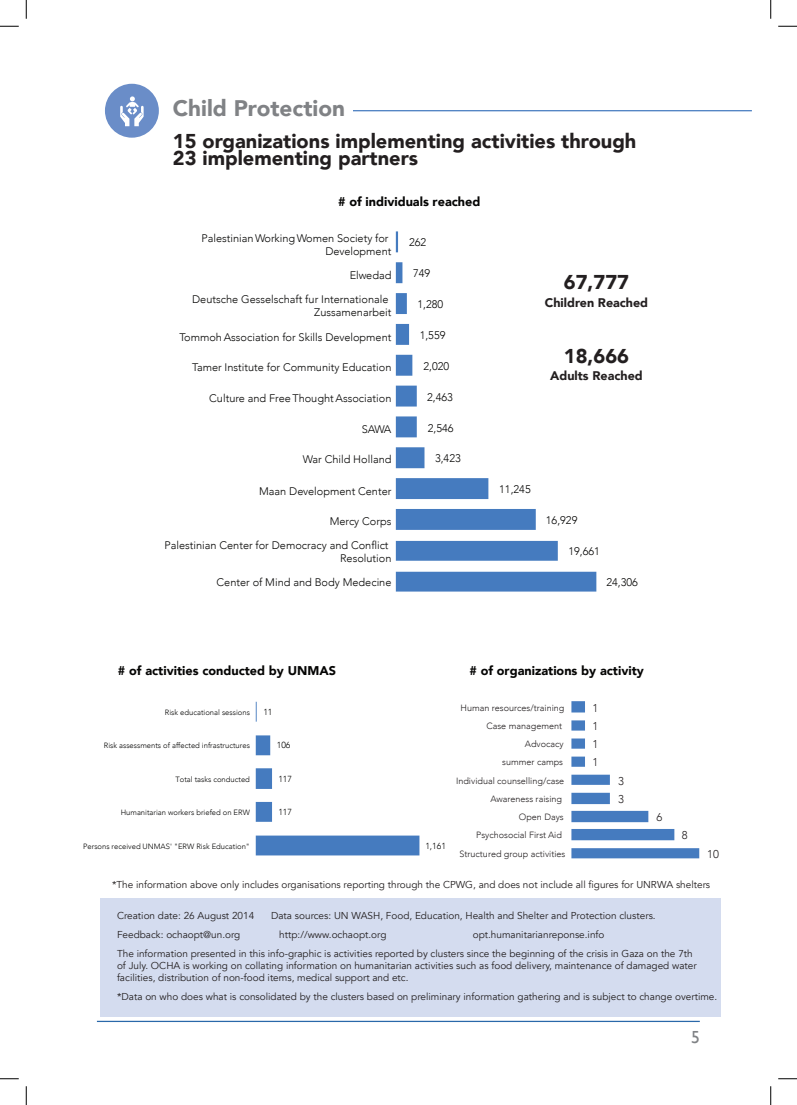
<style>
.page{position:relative;width:797px;height:1105px;background:#fff}
.page>*{position:absolute;margin:0;border:0;box-sizing:border-box;transform-origin:0 0}
.t1{font:900 22.5px "Avenir";color:#808285}
.t2{font:900 20px/17.5px "Avenir";color:#231f20}
.t3{font:17.5px "Gill Sans";color:#808285}
.t4{font:900 12.62px "Avenir";color:#050504}
.t5{font:900 12.5px "Avenir";color:#231f20}
.t6{font:300 11.25px "Avenir";color:#231f20}
.t7{font:300 11px/13.1px "Avenir";color:#050504;text-align:right}
.t8{font:10px/19.1px "Avenir";color:#231f20}
.t9{font:300 9px "Avenir";color:#231f20}
.t10{font:300 8.75px "Avenir";color:#050504}
.t11{font:300 7.62px "Avenir";color:#050504}
</style>
<div class="page">
<hr style="left:97px;top:1021px;width:602px;height:1px;background:#2a68a9">
<div style="left:100px;top:898px;width:621px;height:119px;background:#d4dcef"></div>
<hr style="left:257px;top:110px;width:495px;height:1px;background:#457bbf">
<div style="left:173px;top:94px;width:179px;height:34px;background:#fff"></div>
<div style="left:105px;top:84px;width:54px;height:54px;background:#6a8dc8;border-radius:50%"></div>
<svg style="left:120px;top:96px;width:24px;height:30px"></svg>
<svg style="left:571px;top:701px;width:128px;height:157px"></svg>
<svg style="left:256px;top:702px;width:163px;height:153px"></svg>
<svg style="left:396px;top:231px;width:200px;height:361px"></svg>
<svg style="left:0;top:25px;width:19px;height:2px"></svg>
<svg style="left:778px;top:25px;width:19px;height:2px"></svg>
<svg style="left:0;top:1078px;width:19px;height:1px"></svg>
<svg style="left:778px;top:1078px;width:19px;height:1px"></svg>
<svg style="left:25px;top:0;width:2px;height:19px"></svg>
<svg style="left:25px;top:1086px;width:2px;height:19px"></svg>
<svg style="left:770px;top:0;width:1px;height:19px"></svg>
<svg style="left:770px;top:1086px;width:1px;height:19px"></svg>
<h1 class="t1" style="left:173px;top:89px;width:174px">Child Protection</h1>
<h2 class="t2" style="left:173px;top:131px;width:465px">15 organizations implementing activities through<br>23 implementing partners</h2>
<p class="t4" style="left:338px;top:191px;width:144px"># of individuals reached</p>
<p class="t7" style="left:201px;top:231px;width:191px">Palestinian Working Women Society for<br>Development</p>
<p class="t7" style="left:409px;top:236px;width:19px">262</p>
<p class="t7" style="left:350px;top:269px;width:43px">Elwedad</p>
<p class="t7" style="left:192px;top:293px;width:201px">Deutsche Gesselschaft fur Internationale<br>Zussamenarbeit</p>
<p class="t7" style="left:413px;top:267px;width:19px">749</p>
<p class="t7" style="left:417px;top:298px;width:27px">1,280</p>
<h2 class="t2" style="left:564px;top:273px;width:67px">67,777</h2>
<p class="t5" style="left:545px;top:292px;width:105px">Children Reached</p>
<p class="t7" style="left:179px;top:330px;width:213px">Tommoh Association for Skills Development</p>
<p class="t7" style="left:419px;top:329px;width:27px">1,559</p>
<p class="t7" style="left:192px;top:361px;width:201px">Tamer Institute for Community Education</p>
<p class="t7" style="left:423px;top:360px;width:27px">2,020</p>
<h2 class="t2" style="left:564px;top:347px;width:67px">18,666</h2>
<p class="t5" style="left:550px;top:365px;width:94px">Adults Reached</p>
<p class="t7" style="left:209px;top:392px;width:184px">Culture and Free Thought Association</p>
<p class="t7" style="left:427px;top:390px;width:27px">2,463</p>
<p class="t7" style="left:362px;top:422px;width:31px">SAWA</p>
<p class="t7" style="left:428px;top:421px;width:27px">2,546</p>
<p class="t7" style="left:303px;top:453px;width:90px">War Child Holland</p>
<p class="t7" style="left:435px;top:452px;width:27px">3,423</p>
<p class="t7" style="left:259px;top:485px;width:134px">Maan Development Center</p>
<p class="t7" style="left:499px;top:483px;width:33px">11,245</p>
<p class="t7" style="left:330px;top:514px;width:63px">Mercy Corps</p>
<p class="t7" style="left:546px;top:514px;width:33px">16,929</p>
<p class="t7" style="left:164px;top:539px;width:228px">Palestinian Center for Democracy and Conflict<br>Resolution</p>
<p class="t7" style="left:568px;top:545px;width:33px">19,661</p>
<p class="t7" style="left:216px;top:576px;width:176px">Center of Mind and Body Medecine</p>
<p class="t7" style="left:606px;top:576px;width:33px">24,306</p>
<p class="t4" style="left:118px;top:660px;width:219px"># of activities conducted by UNMAS</p>
<p class="t4" style="left:469px;top:660px;width:176px"># of organizations by activity</p>
<p class="t11" style="left:165px;top:707px;width:86px">Risk educational sessions</p>
<p class="t10" style="left:263px;top:706px;width:11px">11</p>
<p class="t9" style="left:460px;top:702px;width:105px">Human resources/training</p>
<p class="t6" style="left:592px;top:701px;width:7px">1</p>
<p class="t9" style="left:486px;top:720px;width:77px">Case management</p>
<p class="t6" style="left:592px;top:719px;width:7px">1</p>
<p class="t11" style="left:104px;top:741px;width:148px">Risk assessments of affected infrastructures</p>
<p class="t10" style="left:277px;top:740px;width:15px">106</p>
<p class="t9" style="left:525px;top:739px;width:40px">Advocacy</p>
<p class="t6" style="left:592px;top:737px;width:7px">1</p>
<p class="t9" style="left:502px;top:757px;width:62px">summer camps</p>
<p class="t6" style="left:592px;top:756px;width:7px">1</p>
<p class="t11" style="left:175px;top:774px;width:76px">Total tasks conducted</p>
<p class="t10" style="left:278px;top:773px;width:15px">117</p>
<p class="t9" style="left:456px;top:775px;width:110px">Individual counselling/case</p>
<p class="t6" style="left:618px;top:774px;width:7px">3</p>
<p class="t9" style="left:490px;top:793px;width:73px">Awareness raising</p>
<p class="t6" style="left:618px;top:792px;width:7px">3</p>
<p class="t11" style="left:121px;top:808px;width:131px">Humanitarian workers briefed on ERW</p>
<p class="t10" style="left:278px;top:807px;width:15px">117</p>
<p class="t9" style="left:519px;top:812px;width:46px">Open Days</p>
<p class="t6" style="left:656px;top:810px;width:7px">6</p>
<p class="t11" style="left:83px;top:841px;width:168px">Persons received UNMAS' "ERW Risk Education"</p>
<p class="t10" style="left:425px;top:840px;width:22px">1,161</p>
<p class="t9" style="left:476px;top:830px;width:87px">Psychosocial First Aid</p>
<p class="t9" style="left:459px;top:848px;width:107px">Structured group activities</p>
<p class="t6" style="left:681px;top:829px;width:7px">8</p>
<p class="t6" style="left:707px;top:847px;width:13px">10</p>
<p class="t8" style="left:112px;top:875px;width:599px">*The information above only includes organisations reporting through the CPWG, and does not include all figures for UNRWA shelters</p>
<p class="t8" style="left:117px;top:906px;width:139px">Creation date: 26 August 2014</p>
<p class="t8" style="left:271px;top:906px;width:386px">Data sources: UN WASH, Food, Education, Health and Shelter and Protection clusters.</p>
<p class="t8" style="left:117px;top:925px;width:125px">Feedback: ochaopt@un.org</p>
<p class="t8" style="left:279px;top:925px;width:109px">http://www.ochaopt.org</p>
<p class="t8" style="left:117px;top:925px;width:577px;text-indent:356px">opt.humanitarianreponse.info<br>The information presented in this info-graphic is activities reported by clusters since the beginning of the crisis in Gaza on the 7th</p>
<p class="t8" style="left:117px;top:959px;width:581px;line-height:12px">of July. OCHA is working on collating information on humanitarian activities such as food delivery, maintenance of damaged water facilities, distribution of non-food items, medical support and etc.</p>
<p class="t8" style="left:117px;top:987px;width:601px">*Data on who does what is consolidated by the clusters based on preliminary information gathering and is subject to change overtime.</p>
<h3 class="t3" style="left:691px;top:1027px;width:10px">5</h3>
</div>
